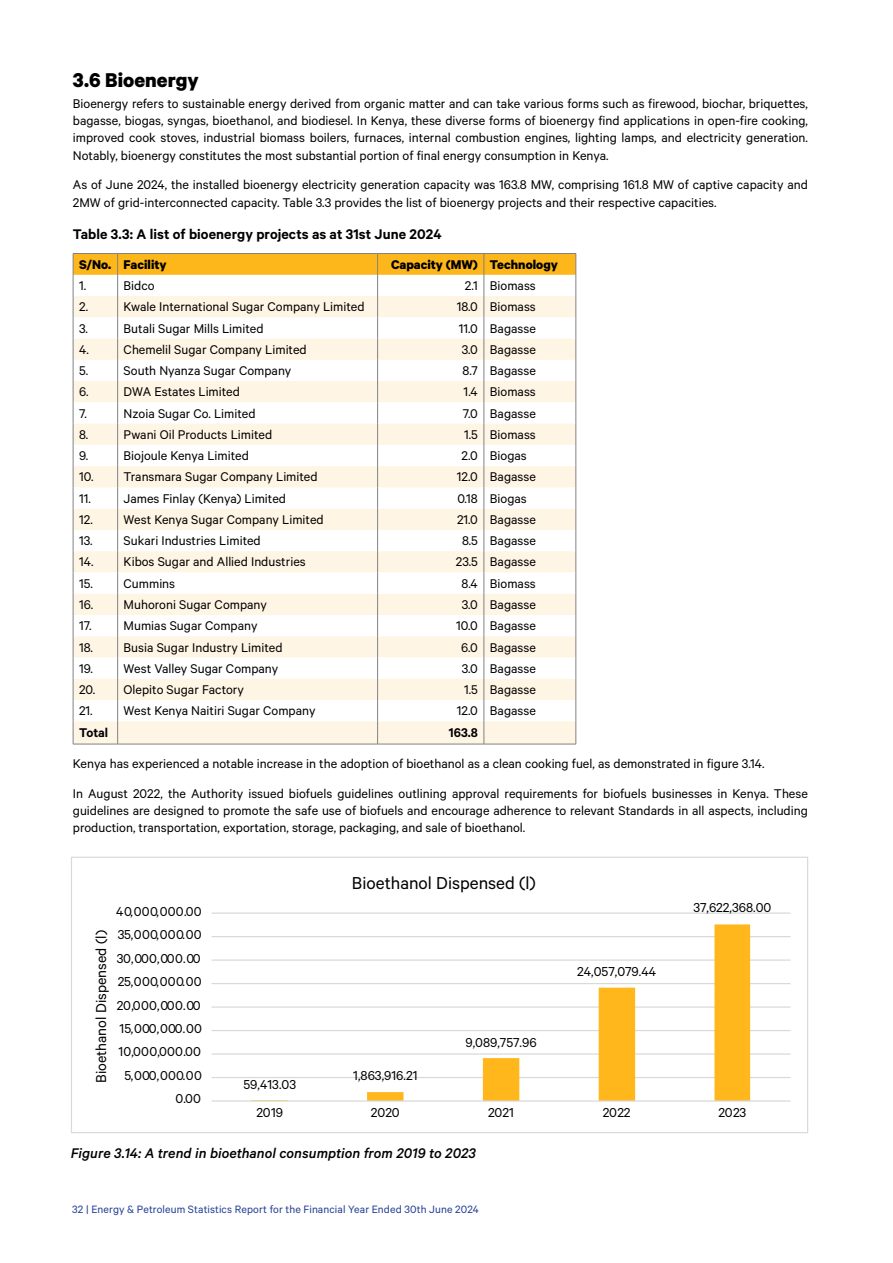
<style>
.page{position:relative;width:893px;height:1263px;background:#fff}
.page>*{position:absolute;margin:0;border:0;box-sizing:border-box;transform-origin:0 0}
.t1{font:700 22.5px "Calibre";color:#000}
.t2{font:19.5px "Calibre";color:#000}
.t3{font:16.2px "Calibre";color:#000}
.t4{font:italic 500 15.75px "Calibre";color:#000}
.t5{font:600 15.75px "Calibre";letter-spacing:.005em;color:#000}
.t6{font:14.55px "Calibre";color:#000}
.t7{font:14.55px "Calibre";letter-spacing:-.055em;color:#000}
.t8{font:14.55px "Calibre";letter-spacing:.02em;color:#000}
.t9{font:14.25px/17.1px "Calibre";color:#000}
.t10{font:700 14.25px "Calibre";color:#000}
.t11{font:600 14.25px "Calibre";color:#000}
.t12{font:12px "Calibre";letter-spacing:.01em;color:#233d94}
</style>
<div class="page">
<svg style="left:73px;top:253px;width:504px;height:491px"></svg>
<hr style="left:73px;top:744px;width:45px;height:1px;background:#808285">
<hr style="left:118px;top:744px;width:260px;height:1px;background:#808285">
<hr style="left:378px;top:744px;width:106px;height:1px;background:#808285">
<hr style="left:484px;top:744px;width:92px;height:1px;background:#808285">
<hr style="left:212px;top:1077px;width:579px;height:1px;background:#d9d9d9">
<hr style="left:212px;top:1053px;width:579px;height:2px;background:#d9d9d9">
<hr style="left:212px;top:1030px;width:579px;height:1px;background:#d9d9d9">
<hr style="left:212px;top:1006px;width:579px;height:2px;background:#d9d9d9">
<hr style="left:212px;top:983px;width:579px;height:1px;background:#d9d9d9">
<hr style="left:212px;top:959px;width:579px;height:2px;background:#d9d9d9">
<hr style="left:212px;top:936px;width:579px;height:1px;background:#d9d9d9">
<hr style="left:212px;top:912px;width:579px;height:2px;background:#d9d9d9">
<svg style="left:251px;top:924px;width:499px;height:176px"></svg>
<hr style="left:212px;top:1100px;width:579px;height:1px;background:#d9d9d9">
<h1 class="t1" style="left:73px;top:66px;width:127px">3.6 Bioenergy</h1>
<p class="t9" style="left:73px;top:95px;width:736px;text-align:justify">Bioenergy refers to sustainable energy derived from organic matter and can take various forms such as firewood, biochar, briquettes, bagasse, biogas, syngas, bioethanol, and biodiesel. In Kenya, these diverse forms of bioenergy find applications in open-fire cooking, improved cook stoves, industrial biomass boilers, furnaces, internal combustion engines, lighting lamps, and electricity generation.<br>Notably, bioenergy constitutes the most substantial portion of final energy consumption in Kenya.</p>
<p class="t9" style="left:73px;top:176px;width:736px">As of June 2024, the installed bioenergy electricity generation capacity was 163.8 MW, comprising 161.8 MW of captive capacity and<br>2MW of grid-interconnected capacity. Table 3.3 provides the list of bioenergy projects and their respective capacities.</p>
<p class="t5" style="left:73px;top:225px;width:370px">Table 3.3: A list of bioenergy projects as at 31st June 2024</p>
<p class="t10" style="left:79px;top:256px;width:89px">S/No. Facility</p>
<p class="t10" style="left:391px;top:256px;width:168px">Capacity (MW) Technology</p>
<p class="t9" style="left:79px;top:276px;width:9px">1.</p>
<p class="t9" style="left:124px;top:276px;width:32px">Bidco</p>
<p class="t9" style="left:465px;top:276px;width:73px">2.1 Biomass</p>
<p class="t9" style="left:79px;top:298px;width:11px">2.</p>
<p class="t9" style="left:124px;top:298px;width:242px">Kwale International Sugar Company Limited</p>
<p class="t9" style="left:457px;top:298px;width:81px">18.0 Biomass</p>
<p class="t9" style="left:79px;top:319px;width:10px">3.</p>
<p class="t9" style="left:124px;top:319px;width:141px">Butali Sugar Mills Limited</p>
<p class="t9" style="left:459px;top:319px;width:79px">11.0 Bagasse</p>
<p class="t9" style="left:79px;top:340px;width:11px">4.</p>
<p class="t9" style="left:124px;top:340px;width:185px">Chemelil Sugar Company Limited</p>
<p class="t9" style="left:462px;top:340px;width:76px">3.0 Bagasse</p>
<p class="t9" style="left:79px;top:362px;width:11px">5.</p>
<p class="t9" style="left:124px;top:362px;width:169px">South Nyanza Sugar Company</p>
<p class="t9" style="left:463px;top:362px;width:75px">8.7 Bagasse</p>
<p class="t9" style="left:79px;top:383px;width:11px">6.</p>
<p class="t9" style="left:124px;top:383px;width:118px">DWA Estates Limited</p>
<p class="t9" style="left:464px;top:383px;width:74px">1.4 Biomass</p>
<p class="t9" style="left:79px;top:404px;width:9px">7.</p>
<p class="t9" style="left:124px;top:404px;width:133px">Nzoia Sugar Co. Limited</p>
<p class="t9" style="left:463px;top:404px;width:75px">7.0 Bagasse</p>
<p class="t9" style="left:79px;top:425px;width:11px">8.</p>
<p class="t9" style="left:124px;top:425px;width:150px">Pwani Oil Products Limited</p>
<p class="t9" style="left:464px;top:425px;width:73px">1.5 Biomass</p>
<p class="t9" style="left:79px;top:447px;width:11px">9.</p>
<p class="t9" style="left:124px;top:447px;width:127px">Biojoule Kenya Limited</p>
<p class="t9" style="left:461px;top:447px;width:67px">2.0 Biogas</p>
<p class="t9" style="left:79px;top:468px;width:240px">10. Transmara Sugar Company Limited</p>
<p class="t9" style="left:457px;top:468px;width:81px">12.0 Bagasse</p>
<p class="t9" style="left:79px;top:489px;width:208px">11. James Finlay (Kenya) Limited</p>
<p class="t9" style="left:457px;top:489px;width:71px">0.18 Biogas</p>
<p class="t9" style="left:79px;top:510px;width:246px">12. West Kenya Sugar Company Limited</p>
<p class="t9" style="left:457px;top:510px;width:80px">21.0 Bagasse</p>
<p class="t9" style="left:79px;top:532px;width:183px">13. Sukari Industries Limited</p>
<p class="t9" style="left:462px;top:532px;width:75px">8.5 Bagasse</p>
<p class="t9" style="left:79px;top:553px;width:228px">14. Kibos Sugar and Allied Industries</p>
<p class="t9" style="left:456px;top:553px;width:82px">23.5 Bagasse</p>
<p class="t9" style="left:79px;top:574px;width:98px">15. Cummins</p>
<p class="t9" style="left:461px;top:574px;width:76px">8.4 Biomass</p>
<p class="t9" style="left:79px;top:595px;width:189px">16. Muhoroni Sugar Company</p>
<p class="t9" style="left:462px;top:595px;width:76px">3.0 Bagasse</p>
<p class="t9" style="left:79px;top:617px;width:180px">17. Mumias Sugar Company</p>
<p class="t9" style="left:456px;top:617px;width:81px">10.0 Bagasse</p>
<p class="t9" style="left:79px;top:638px;width:205px">18. Busia Sugar Industry Limited</p>
<p class="t9" style="left:461px;top:638px;width:76px">6.0 Bagasse</p>
<p class="t9" style="left:79px;top:659px;width:201px">19. West Valley Sugar Company</p>
<p class="t9" style="left:462px;top:659px;width:76px">3.0 Bagasse</p>
<p class="t9" style="left:79px;top:680px;width:166px">20. Olepito Sugar Factory</p>
<p class="t9" style="left:464px;top:680px;width:73px">1.5 Bagasse</p>
<p class="t9" style="left:79px;top:702px;width:238px">21. West Kenya Naitiri Sugar Company</p>
<p class="t9" style="left:457px;top:702px;width:81px">12.0 Bagasse</p>
<p class="t11" style="left:79px;top:724px;width:31px">Total</p>
<p class="t11" style="left:449px;top:724px;width:31px">163.8</p>
<p class="t9" style="left:73px;top:748px;width:736px;line-height:29.8px">Kenya has experienced a notable increase in the adoption of bioethanol as a clean cooking fuel, as demonstrated in figure 3.14.<br>In August 2022, the Authority issued biofuels guidelines outlining approval requirements for biofuels businesses in Kenya. These</p>
<p class="t9" style="left:73px;top:801px;width:736px">guidelines are designed to promote the safe use of biofuels and encourage adherence to relevant Standards in all aspects, including production, transportation, exportation, storage, packaging, and sale of bioethanol.</p>
<p class="t8" style="left:116px;top:902px;width:87px">40,000,000.00</p>
<p class="t6" style="left:118px;top:926px;width:85px">35,000,000.00</p>
<p class="t3" style="left:92px;top:1083px;width:155px;rotate:-90deg">Bioethanol Dispensed (l)</p>
<p class="t7" style="left:117px;top:949px;width:85px">30,000,000.00</p>
<p class="t6" style="left:118px;top:973px;width:85px">25,000,000.00</p>
<p class="t6" style="left:117px;top:996px;width:85px">20,000,000.00</p>
<p class="t6" style="left:120px;top:1020px;width:84px">15,000,000.00</p>
<p class="t6" style="left:119px;top:1043px;width:84px">10,000,000.00</p>
<p class="t6" style="left:124px;top:1067px;width:79px">5,000,000.00</p>
<p class="t6" style="left:175px;top:1090px;width:27px">0.00</p>
<p class="t6" style="left:243px;top:1076px;width:54px">59,413.03</p>
<h2 class="t2" style="left:352px;top:871px;width:185px">Bioethanol Dispensed (l)</h2>
<p class="t6" style="left:353px;top:1067px;width:66px">1,863,916.21</p>
<p class="t6" style="left:465px;top:1034px;width:73px">9,089,757.96</p>
<p class="t6" style="left:577px;top:963px;width:81px">24,057,079.44</p>
<p class="t6" style="left:693px;top:899px;width:79px">37,622,368.00</p>
<p class="t6" style="left:256px;top:1104px;width:28px">2019</p>
<p class="t6" style="left:371px;top:1104px;width:30px">2020</p>
<p class="t6" style="left:488px;top:1104px;width:27px">2021</p>
<p class="t6" style="left:603px;top:1104px;width:29px">2022</p>
<p class="t6" style="left:718px;top:1104px;width:29px">2023</p>
<p class="t4" style="left:71px;top:1144px;width:406px">Figure 3.14: A trend in bioethanol consumption from 2019 to 2023</p>
<p class="t12" style="left:72px;top:1202px;width:408px">32 | Energy &amp; Petroleum Statistics Report for the Financial Year Ended 30th June 2024</p>
</div>
